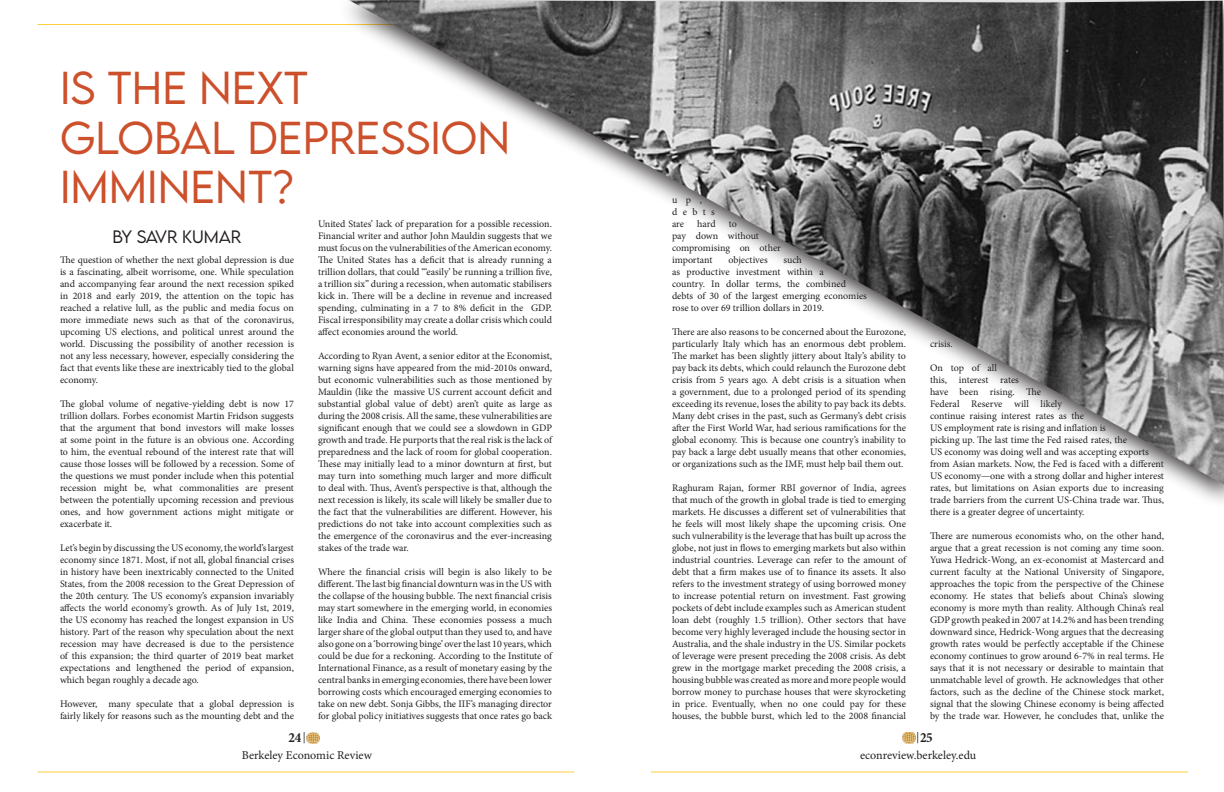
<style>
.page{position:relative;width:1224px;height:792px;background:#fff}
.page>*{position:absolute;margin:0;border:0;box-sizing:border-box;transform-origin:0 0}
.t1{font:300 41px/49.2px "LEMONMILK";color:#cc502b}
.t2{font:300 16px "LEMONMILK";color:#231f20}
.t3{font:700 condensed 14px "Minion Pro";color:#231f20}
.t4{font:12px "Minion Pro";color:#231f20}
.t5{font:10px/12px "Minion Pro";color:#231f20;text-align:justify}
.t6{font:10px/12px "Minion Pro";letter-spacing:.54em;color:#231f20}
</style>
<div class="page">
<svg style="left:304px;top:732px;width:15px;height:11px"></svg>
<svg style="left:903px;top:732px;width:15px;height:11px"></svg>
<hr style="left:37px;top:772px;width:537px;height:1px;background:#ffcf3f">
<hr style="left:651px;top:772px;width:537px;height:1px;background:#ffcf3f">
<hr style="left:38px;top:24px;width:536px;height:1px;background:#ffcf3f">
<div style="left:336px;top:0;width:888px;height:510px;background:#fff"></div>
<img style="left:349px;top:0;width:875px;height:484px">
<p class="t1" style="left:60px;top:64px;width:452px">IS THE NEXT<br>GLOBAL DEPRESSION<br>IMMINENT?</p>
<p class="t2" style="left:113px;top:227px;width:130px">BY SAVR KUMAR</p>
<p class="t5" style="left:318px;top:218px;width:236px">United States’ lack of preparation for a possible recession.<br>Financial writer and author John Mauldin suggests that we must focus on the vulnerabilities of the American economy.<br>The United States has a deficit that is already running a trillion dollars, that could “‘easily’ be running a trillion five, a trillion six” during a recession, when automatic stabilisers kick in. There will be a decline in revenue and increased spending, culminating in a 7 to 8% deficit in the GDP.<br>Fiscal irresponsibility may create a dollar crisis which could affect economies around the world.</p>
<p class="t5" style="left:318px;top:350px;width:236px">According to Ryan Avent, a senior editor at the Economist, warning signs have appeared from the mid-2010s onward, but economic vulnerabilities such as those mentioned by Mauldin (like the massive US current account deficit and substantial global value of debt) aren’t quite as large as during the 2008 crisis. All the same, these vulnerabilities are significant enough that we could see a slowdown in GDP growth and trade. He purports that the real risk is the lack of preparedness and the lack of room for global cooperation.<br>These may initially lead to a minor downturn at first, but may turn into something much larger and more difficult to deal with. Thus, Avent’s perspective is that, although the next recession is likely, its scale will likely be smaller due to the fact that the vulnerabilities are different. However, his predictions do not take into account complexities such as the emergence of the coronavirus and the ever-increasing stakes of the trade war.</p>
<p class="t5" style="left:318px;top:566px;width:236px">Where the financial crisis will begin is also likely to be different. The last big financial downturn was in the US with the collapse of the housing bubble. The next financial crisis may start somewhere in the emerging world, in economies like India and China. These economies possess a much larger share of the global output than they used to, and have also gone on a ‘borrowing binge’ over the last 10 years, which could be due for a reckoning. According to the Institute of International Finance, as a result of monetary easing by the central banks in emerging economies, there have been lower borrowing costs which encouraged emerging economies to take on new debt. Sonja Gibbs, the IIF’s managing director for global policy initiatives suggests that once rates go back</p>
<p class="t5" style="left:60px;top:254px;width:236px">The question of whether the next global depression is due is a fascinating, albeit worrisome, one. While speculation and accompanying fear around the next recession spiked in 2018 and early 2019, the attention on the topic has reached a relative lull, as the public and media focus on more immediate news such as that of the coronavirus, upcoming US elections, and political unrest around the world. Discussing the possibility of another recession is not any less necessary, however, especially considering the fact that events like these are inextricably tied to the global economy.</p>
<p class="t5" style="left:60px;top:398px;width:236px">The global volume of negative-yielding debt is now 17 trillion dollars. Forbes economist Martin Fridson suggests that the argument that bond investors will make losses at some point in the future is an obvious one. According to him, the eventual rebound of the interest rate that will cause those losses will be followed by a recession. Some of the questions we must ponder include when this potential recession might be, what commonalities are present between the potentially upcoming recession and previous ones, and how government actions might mitigate or exacerbate it.</p>
<p class="t5" style="left:60px;top:542px;width:236px">Let’s begin by discussing the US economy, the world’s largest economy since 1871. Most, if not all, global financial crises in history have been inextricably connected to the United States, from the 2008 recession to the Great Depression of the 20th century. The US economy’s expansion invariably affects the world economy’s growth. As of July 1st, 2019, the US economy has reached the longest expansion in US history. Part of the reason why speculation about the next recession may have decreased is due to the persistence of this expansion; the third quarter of 2019 beat market expectations and lengthened the period of expansion, which began roughly a decade ago.</p>
<p class="t5" style="left:60px;top:698px;width:236px">However, many speculate that a global depression is fairly likely for reasons such as the mounting debt and the</p>
<p class="t6" style="left:672px;top:194px;width:44px">up, debts are</p>
<p class="t5" style="left:697px;top:218px;width:20px">hard</p>
<p class="t5" style="left:672px;top:218px;width:110px;text-align:left;text-indent:57px">to<br>pay down without compromising on other important</p>
<p class="t5" style="left:672px;top:254px;width:196px;text-align:left;text-indent:112px">such<br>as productive investment within a<br>country. In dollar terms, the combined debts of 30 of the largest emerging economies rose to over 69 trillion dollars in 2019.</p>
<p class="t5" style="left:672px;top:326px;width:236px">There are also reasons to be concerned about the Eurozone, particularly Italy which has an enormous debt problem.<br>The market has been slightly jittery about Italy’s ability to pay back its debts, which could relaunch the Eurozone debt crisis from 5 years ago. A debt crisis is a situation when a government, due to a prolonged period of its spending exceeding its revenue, loses the ability to pay back its debts.<br>Many debt crises in the past, such as Germany’s debt crisis after the First World War, had serious ramifications for the global economy. This is because one country’s inability to pay back a large debt usually means that other economies, or organizations such as the IMF, must help bail them out.</p>
<p class="t5" style="left:672px;top:482px;width:236px">Raghuram Rajan, former RBI governor of India, agrees that much of the growth in global trade is tied to emerging markets. He discusses a different set of vulnerabilities that he feels will most likely shape the upcoming crisis. One such vulnerability is the leverage that has built up across the globe, not just in flows to emerging markets but also within industrial countries. Leverage can refer to the amount of debt that a firm makes use of to finance its assets. It also refers to the investment strategy of using borrowed money to increase potential return on investment. Fast growing pockets of debt include examples such as American student loan debt (roughly 1.5 trillion). Other sectors that have become very highly leveraged include the housing sector in Australia, and the shale industry in the US. Similar pockets of leverage were present preceding the 2008 crisis. As debt grew in the mortgage market preceding the 2008 crisis, a housing bubble was created as more and more people would borrow money to purchase houses that were skyrocketing in price. Eventually, when no one could pay for these houses, the bubble burst, which led to the 2008 financial</p>
<p class="t5" style="left:728px;top:254px;width:41px">objectives</p>
<p class="t5" style="left:930px;top:338px;width:24px">crisis.</p>
<p class="t5" style="left:930px;top:362px;width:236px;text-align:left">On top of all<br>this, interest rates<br>have been rising. The<br>Federal Reserve will likely<br>continue raising interest rates as the<br>US employment rate is rising and inflation is<br>picking up. The last time the Fed raised rates, the<br>US economy was doing well and was accepting exports from Asian markets. Now, the Fed is faced with a different US economy—one with a strong dollar and higher interest rates, but limitations on Asian exports due to increasing trade barriers from the current US-China trade war. Thus, there is a greater degree of uncertainty.</p>
<p class="t5" style="left:930px;top:530px;width:236px">There are numerous economists who, on the other hand, argue that a great recession is not coming any time soon.<br>Yuwa Hedrick-Wong, an ex-economist at Mastercard and current faculty at the National University of Singapore, approaches the topic from the perspective of the Chinese economy. He states that beliefs about China’s slowing economy is more myth than reality. Although China’s real GDP growth peaked in 2007 at 14.2% and has been trending downward since, Hedrick-Wong argues that the decreasing growth rates would be perfectly acceptable if the Chinese economy continues to grow around 6-7% in real terms. He says that it is not necessary or desirable to maintain that unmatchable level of growth. He acknowledges that other factors, such as the decline of the Chinese stock market, signal that the slowing Chinese economy is being affected by the trade war. However, he concludes that, unlike the</p>
<h3 class="t3" style="left:289px;top:728px;width:14px">24</h3>
<h3 class="t3" style="left:920px;top:728px;width:14px">25</h3>
<p class="t4" style="left:242px;top:748px;width:132px">Berkeley Economic Review</p>
<p class="t4" style="left:860px;top:748px;width:118px">econreview.berkeley.edu</p>
</div>
